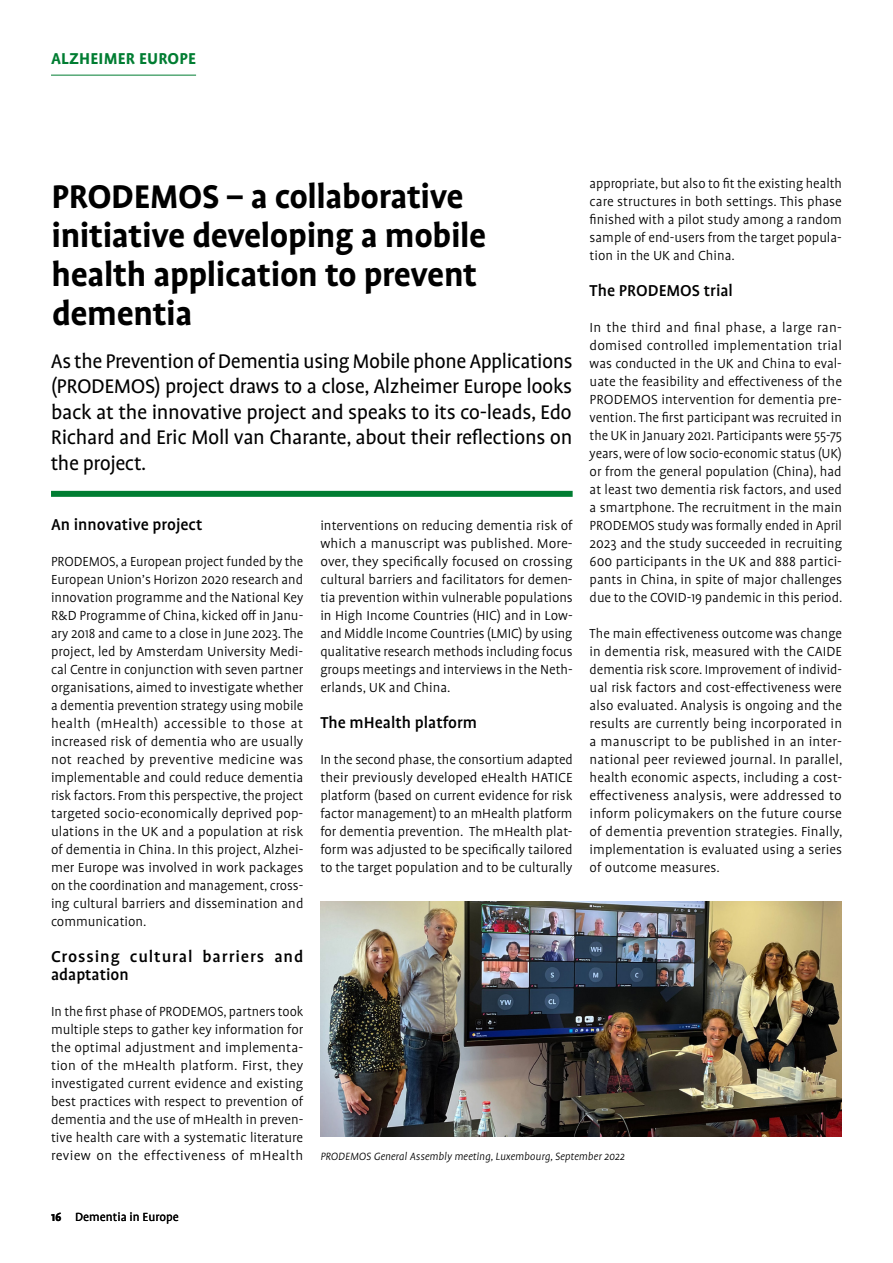
<style>
.page{position:relative;width:893px;height:1263px;background:#fff}
.page>*{position:absolute;margin:0;border:0;box-sizing:border-box;transform-origin:0 0}
.t1{font:700 37.5px/39px "Profile Pro";letter-spacing:-.01em;color:#000}
.H2_green{font:22.5px/25.5px "Profile Pro";letter-spacing:-.02em;color:#000;text-align:justify}
.Body{font:500 18px "Profile Pro";color:#000}
.Body-2{font:500 18px/18px "Profile Pro";letter-spacing:.045em;color:#000}
.t2{font:700 18px "Profile Pro";letter-spacing:.01em;color:#007d32}
.Body-3{font:300 15px/18px "Profile Pro";color:#000;text-align:justify}
.t3{font:13.5px "Profile Pro";color:#000}
.t4{font:italic 300 12px "Profile Pro";color:#000}
.s1{font-weight:700}
</style>
<div class="page">
<hr style="left:51px;top:75px;width:145px;height:1px;background:#007d32">
<div style="left:51px;top:491px;width:522px;height:6px;background:#007d32"></div>
<img style="left:320px;top:901px;width:522px;height:235px">
<p class="t2" style="left:51px;top:48px;width:146px">ALZHEIMER EUROPE</p>
<p class="Body-3" style="left:590px;top:175px;width:254px">appropriate, but also to fit the existing health care structures in both settings. This phase finished with a pilot study among a random sample of end-users from the target popula&shy;tion in the UK and China.</p>
<p class="Body" style="left:590px;top:280px;width:145px">The PRODEMOS trial</p>
<p class="Body-3" style="left:590px;top:319px;width:254px">In the third and final phase, a large ran&shy;domised controlled implementation trial was conducted in the UK and China to eval&shy;uate the feasibility and effectiveness of the PRODEMOS intervention for dementia pre&shy;vention. The first participant was recruited in the UK in January 2021. Participants were 55-75 years, were of low socio-economic status (UK) or from the general population (China), had at least two dementia risk factors, and used a smartphone. The recruitment in the main PRODEMOS study was formally ended in April 2023 and the study succeeded in recruiting 600 participants in the UK and 888 partici&shy;pants in China, in spite of major challenges due to the COVID-19 pandemic in this period.</p>
<p class="Body-3" style="left:590px;top:625px;width:254px">The main effectiveness outcome was change in dementia risk, measured with the CAIDE dementia risk score. Improvement of individ&shy;ual risk factors and cost-effectiveness were also evaluated. Analysis is ongoing and the results are currently being incorporated in a manuscript to be published in an inter&shy;national peer reviewed journal. In parallel, health economic aspects, including a cost&shy;effectiveness analysis, were addressed to inform policymakers on the future course of dementia prevention strategies. Finally, implementation is evaluated using a series of outcome measures.</p>
<h1 class="t1" style="left:51px;top:178px;width:436px">PRODEMOS – a collaborative initiative developing a mobile health application to prevent dementia</h1>
<h2 class="H2_green" style="left:51px;top:349px;width:523px">As the Prevention of Dementia using Mobile phone Applications (PRODEMOS) project draws to a close, Alzheimer Europe looks back at the innovative project and speaks to its co-leads, Edo Richard and Eric Moll van Charante, about their reflections on the project.</h2>
<p class="Body" style="left:51px;top:514px;width:153px">An innovative project</p>
<p class="Body-3" style="left:51px;top:553px;width:254px">PRODEMOS, a European project funded by the European Union’s Horizon 2020 research and innovation programme and the National Key R&amp;D Programme of China, kicked off in Janu&shy;ary 2018 and came to a close in June 2023. The project, led by Amsterdam University Medi&shy;cal Centre in conjunction with seven partner organisations, aimed to investigate whether a dementia prevention strategy using mobile health (mHealth) accessible to those at increased risk of dementia who are usually not reached by preventive medicine was implementable and could reduce dementia risk factors. From this perspective, the project targeted socio-economically deprived pop&shy;ulations in the UK and a population at risk of dementia in China. In this project, Alzhei&shy;mer Europe was involved in work packages on the coordination and management, cross&shy;ing cultural barriers and dissemination and communication.</p>
<p class="Body-2" style="left:51px;top:948px;width:254px">Crossing cultural barriers and adaptation</p>
<p class="Body-3" style="left:51px;top:1003px;width:254px">In the first phase of PRODEMOS, partners took multiple steps to gather key information for the optimal adjustment and implementa&shy;tion of the mHealth platform. First, they investigated current evidence and existing best practices with respect to prevention of dementia and the use of mHealth in preven&shy;tive health care with a systematic literature review on the effectiveness of mHealth</p>
<p class="Body-3" style="left:320px;top:517px;width:254px">interventions on reducing dementia risk of which a manuscript was published. More&shy;over, they specifically focused on crossing cultural barriers and facilitators for demen&shy;tia prevention within vulnerable populations in High Income Countries (HIC) and in Low&shy;and Middle Income Countries (LMIC) by using qualitative research methods including focus groups meetings and interviews in the Neth&shy;erlands, UK and China.</p>
<p class="Body" style="left:320px;top:712px;width:158px">The mHealth platform</p>
<p class="Body-3" style="left:320px;top:751px;width:254px">In the second phase, the consortium adapted their previously developed eHealth HATICE platform (based on current evidence for risk factor management) to an mHealth platform for dementia prevention. The mHealth plat&shy;form was adjusted to be specifically tailored to the target population and to be culturally</p>
<p class="t4" style="left:320px;top:1149px;width:306px">PRODEMOS General Assembly meeting, Luxembourg, September 2022</p>
<p class="t3" style="left:51px;top:1210px;width:129px"><span class="s1">16</span> Dementia in Europe</p>
</div>
